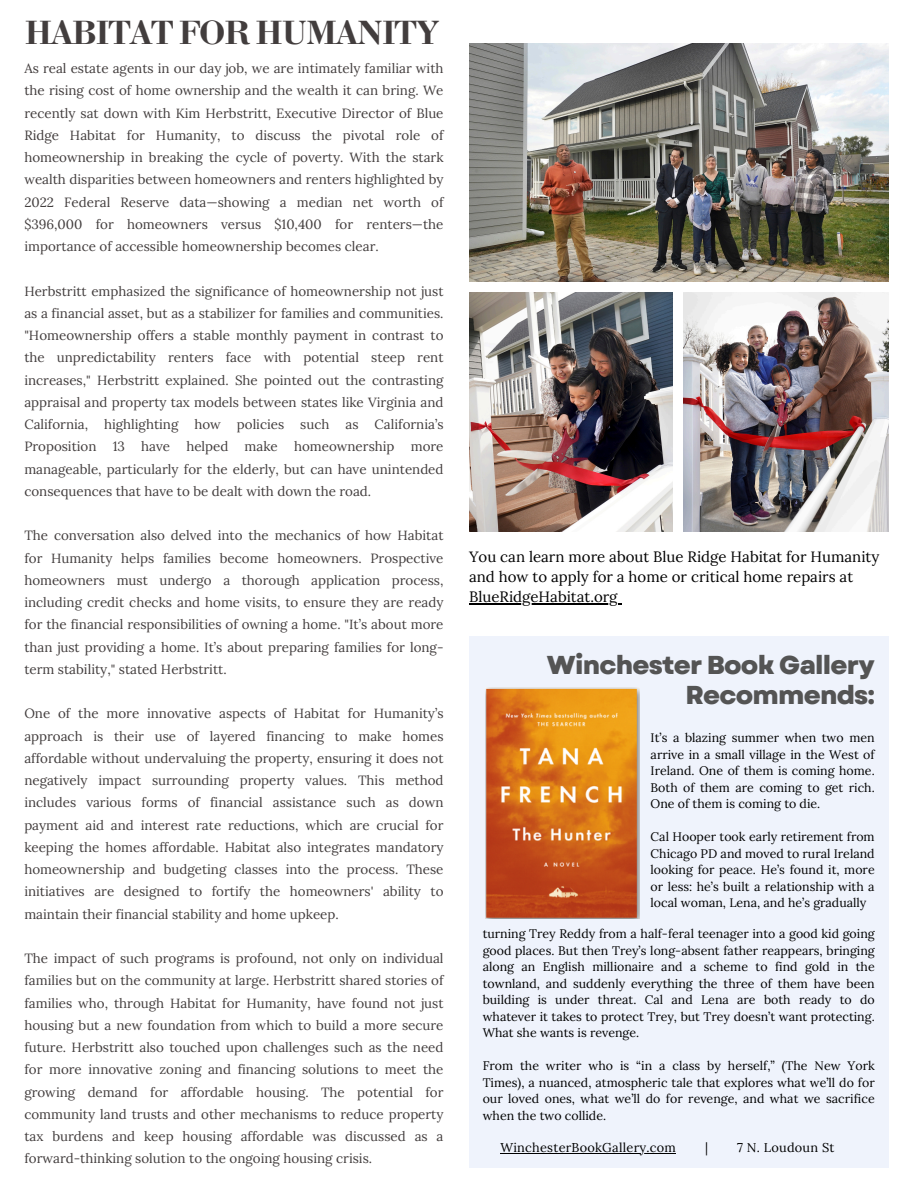
<style>
.page{position:relative;width:918px;height:1188px;background:#fff}
.page>*{position:absolute;margin:0;border:0;box-sizing:border-box;transform-origin:0 0}
.t1{font:700 35.4px "Bodoni";letter-spacing:-.05em;color:#423d3d}
.t2{font:800 25.95px/30.2px "Garet";letter-spacing:-.03em;color:#545454;text-align:right}
.t3{font:15px/20.2px "Lora";color:#000}
.t4{font:13.35px/22.2px "Lora";color:#423d3d;text-align:justify}
.t5{font:12.75px "Lora";letter-spacing:.02em;color:#000}
.t6{font:12.45px/16.5px "Lora";color:#000;text-align:justify}
</style>
<div class="page">
<img style="left:469px;top:43px;width:420px;height:239px">
<img style="left:469px;top:293px;width:204px;height:238px">
<img style="left:684px;top:293px;width:205px;height:238px">
<div style="left:469px;top:636px;width:419px;height:532px;background:#eff3fc"></div>
<img style="left:485px;top:687px;width:155px;height:231px">
<hr style="left:500px;top:1153px;width:176px;height:1px;background:#000">
<hr style="left:469px;top:603px;width:149px;height:1px;background:#000">
<p class="t1" style="left:24px;top:11px;width:417px">HABITAT FOR HUMANITY</p>
<p class="t4" style="left:24px;top:57px;width:421px">As real estate agents in our day job, we are intimately familiar with the rising cost of home ownership and the wealth it can bring. We recently sat down with Kim Herbstritt, Executive Director of Blue Ridge Habitat for Humanity, to discuss the pivotal role of homeownership in breaking the cycle of poverty. With the stark wealth disparities between homeowners and renters highlighted by 2022 Federal Reserve data—showing a median net worth of $396,000 for homeowners versus $10,400 for renters—the importance of accessible homeownership becomes clear.</p>
<p class="t4" style="left:24px;top:280px;width:421px">Herbstritt emphasized the significance of homeownership not just as a financial asset, but as a stabilizer for families and communities. "Homeownership offers a stable monthly payment in contrast to the unpredictability renters face with potential steep rent increases," Herbstritt explained. She pointed out the contrasting appraisal and property tax models between states like Virginia and California, highlighting how policies such as California’s Proposition 13 have helped make homeownership more manageable, particularly for the elderly, but can have unintended consequences that have to be dealt with down the road.</p>
<p class="t4" style="left:24px;top:524px;width:421px">The conversation also delved into the mechanics of how Habitat for Humanity helps families become homeowners. Prospective homeowners must undergo a thorough application process, including credit checks and home visits, to ensure they are ready for the financial responsibilities of owning a home. "It’s about more than just providing a home. It’s about preparing families for long&shy;term stability," stated Herbstritt.</p>
<p class="t4" style="left:24px;top:702px;width:421px">One of the more innovative aspects of Habitat for Humanity’s approach is their use of layered financing to make homes affordable without undervaluing the property, ensuring it does not negatively impact surrounding property values. This method includes various forms of financial assistance such as down payment aid and interest rate reductions, which are crucial for keeping the homes affordable. Habitat also integrates mandatory homeownership and budgeting classes into the process. These initiatives are designed to fortify the homeowners' ability to maintain their financial stability and home upkeep.</p>
<h3 class="t4" style="left:24px;top:947px;width:421px">The impact of such programs is profound, not only on individual families but on the community at large. Herbstritt shared stories of families who, through Habitat for Humanity, have found not just housing but a new foundation from which to build a more secure future. Herbstritt also touched upon challenges such as the need for more innovative zoning and financing solutions to meet the growing demand for affordable housing. The potential for community land trusts and other mechanisms to reduce property tax burdens and keep housing affordable was discussed as a forward-thinking solution to the ongoing housing crisis.</h3>
<p class="t3" style="left:469px;top:546px;width:412px">You can learn more about Blue Ridge Habitat for Humanity and how to apply for a home or critical home repairs at<br>BlueRidgeHabitat.org</p>
<h2 class="t2" style="left:547px;top:650px;width:329px">Winchester Book Gallery<br>Recommends:</h2>
<p class="t6" style="left:651px;top:729px;width:226px">It’s a blazing summer when two men arrive in a small village in the West of Ireland. One of them is coming home.<br>Both of them are coming to get rich.<br>One of them is coming to die.</p>
<p class="t6" style="left:651px;top:828px;width:226px">Cal Hooper took early retirement from Chicago PD and moved to rural Ireland looking for peace. He’s found it, more or less: he’s built a relationship with a local woman, Lena, and he’s gradually</p>
<p class="t6" style="left:483px;top:925px;width:394px">turning Trey Reddy from a half-feral teenager into a good kid going good places. But then Trey’s long-absent father reappears, bringing along an English millionaire and a scheme to find gold in the townland, and suddenly everything the three of them have been building is under threat. Cal and Lena are both ready to do whatever it takes to protect Trey, but Trey doesn’t want protecting.<br>What she wants is revenge.</p>
<p class="t6" style="left:483px;top:1057px;width:394px">From the writer who is “in a class by herself,” (The New York Times), a nuanced, atmospheric tale that explores what we’ll do for our loved ones, what we’ll do for revenge, and what we sacrifice when the two collide.</p>
<p class="t5" style="left:500px;top:1139px;width:177px">WinchesterBookGallery.com</p>
<p class="t5" style="left:705px;top:1139px;width:4px">|</p>
<p class="t5" style="left:737px;top:1139px;width:99px">7 N. Loudoun St</p>
</div>
